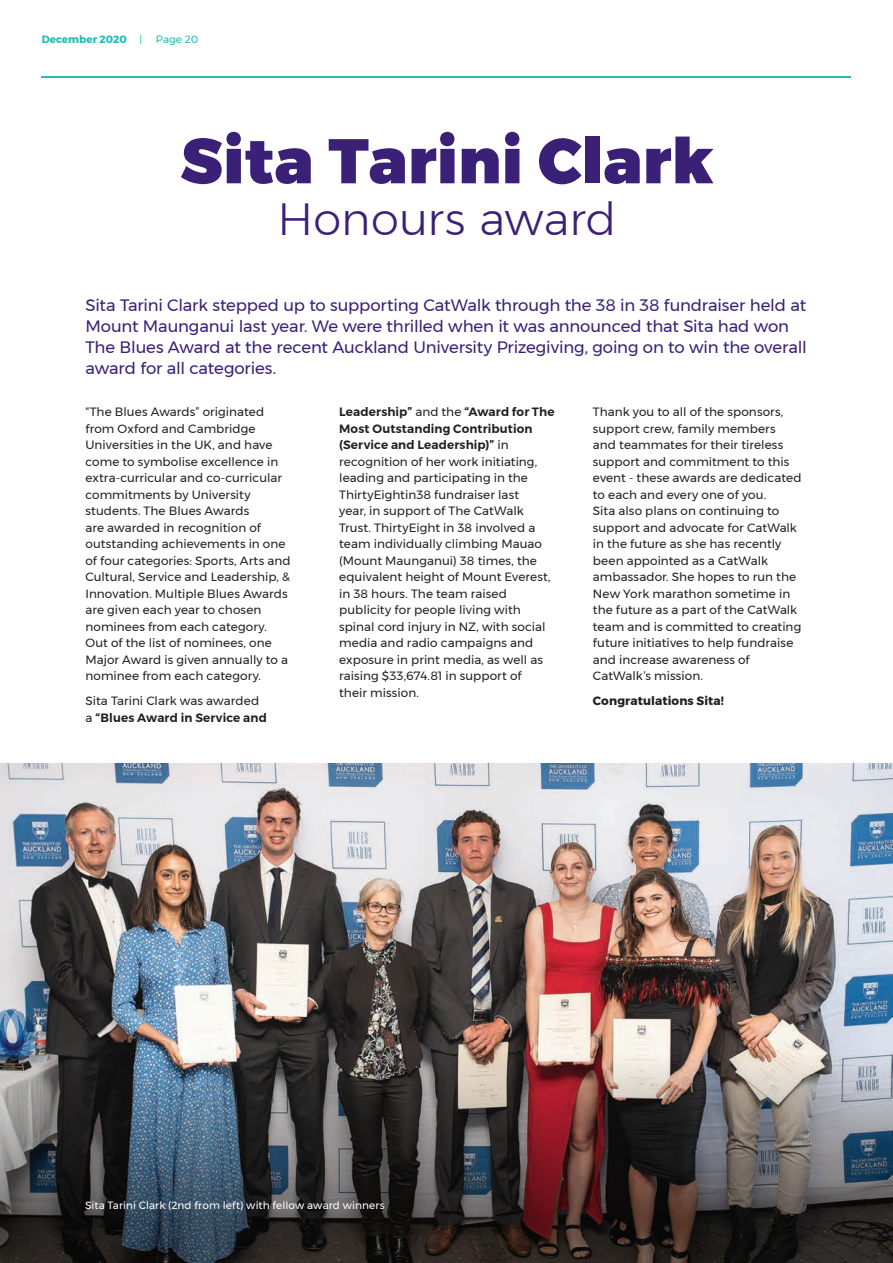
<style>
.page{position:relative;width:893px;height:1263px;background:#fff}
.page>*{position:absolute;margin:0;border:0;box-sizing:border-box;transform-origin:0 0}
.t1{font:900 63px "Montserrat";letter-spacing:.01em;color:#3b2078}
.t2{font:300 45px "Montserrat";color:#3b2078}
.t3{font:16.5px/21px "Montserrat";letter-spacing:-.01em;color:#3b2078}
.t4{font:12px/16.5px "Montserrat";letter-spacing:.005em;color:#231f20}
.t5{font:700 12px "Montserrat";letter-spacing:.01em;color:#231f20}
.t6{font:10.5px "Montserrat";letter-spacing:.01em;color:#fff}
.t7{font:700 10.5px "Montserrat";color:#22bcb3}
.t8{font:10.5px "Montserrat";color:#22bcb3}
.s1{font-weight:400}
.s2{font-weight:600}
</style>
<div class="page">
<hr style="left:42px;top:77px;width:809px;height:1px;background:#22bcb3">
<img style="left:0;top:763px;width:893px;height:280px">
<img style="left:0;top:1043px;width:893px;height:220px">
<p class="t7" style="left:42px;top:30px;width:102px">December 2020 <span class="s1">|</span></p>
<p class="t8" style="left:156px;top:31px;width:44px">Page 20</p>
<p class="t1" style="left:180px;top:109px;width:534px">Sita Tarini Clark</p>
<p class="t2" style="left:278px;top:185px;width:340px">Honours award</p>
<p class="t3" style="left:85px;top:294px;width:723px">Sita Tarini Clark stepped up to supporting CatWalk through the 38 in 38 fundraiser held at Mount Maunganui last year. We were thrilled when it was announced that Sita had won The Blues Award at the recent Auckland University Prizegiving, going on to win the overall award for all categories.</p>
<p class="t4" style="left:85px;top:403px;width:207px">“The Blues Awards” originated from Oxford and Cambridge<br>Universities in the UK, and have come to symbolise excellence in extra-curricular and co-curricular commitments by University students. The Blues Awards<br>are awarded in recognition of outstanding achievements in one of four categories: Sports, Arts and<br>Cultural, Service and Leadership, &amp;<br>Innovation. Multiple Blues Awards are given each year to chosen nominees from each category.<br>Out of the list of nominees, one<br>Major Award is given annually to a nominee from each category.</p>
<p class="t4" style="left:85px;top:692px;width:183px">Sita Tarini Clark was awarded a <span class="s2">“Blues Award in Service and</span></p>
<p class="t4" style="left:339px;top:403px;width:217px"><span class="s2">Leadership”</span> and the <span class="s2">“Award for The<br>Most Outstanding Contribution (Service and Leadership)”</span> in recognition of her work initiating, leading and participating in the<br>ThirtyEightin38 fundraiser last<br>year, in support of The CatWalk<br>Trust. ThirtyEight in 38 involved a team individually climbing Mauao (Mount Maunganui) 38 times, the equivalent height of Mount Everest, in 38 hours. The team raised publicity for people living with spinal cord injury in NZ, with social media and radio campaigns and exposure in print media, as well as raising $33,674.81 in support of<br>their mission.</p>
<p class="t4" style="left:593px;top:403px;width:210px">Thank you to all of the sponsors, support crew, family members and teammates for their tireless support and commitment to this event - these awards are dedicated to each and every one of you.<br>Sita also plans on continuing to support and advocate for CatWalk in the future as she has recently been appointed as a CatWalk ambassador. She hopes to run the<br>New York marathon sometime in the future as a part of the CatWalk team and is committed to creating future initiatives to help fundraise and increase awareness of<br>CatWalk’s mission.</p>
<p class="t5" style="left:593px;top:691px;width:133px">Congratulations Sita!</p>
<p class="t6" style="left:85px;top:1197px;width:301px">Sita Tarini Clark (2nd from left) with fellow award winners</p>
</div>
